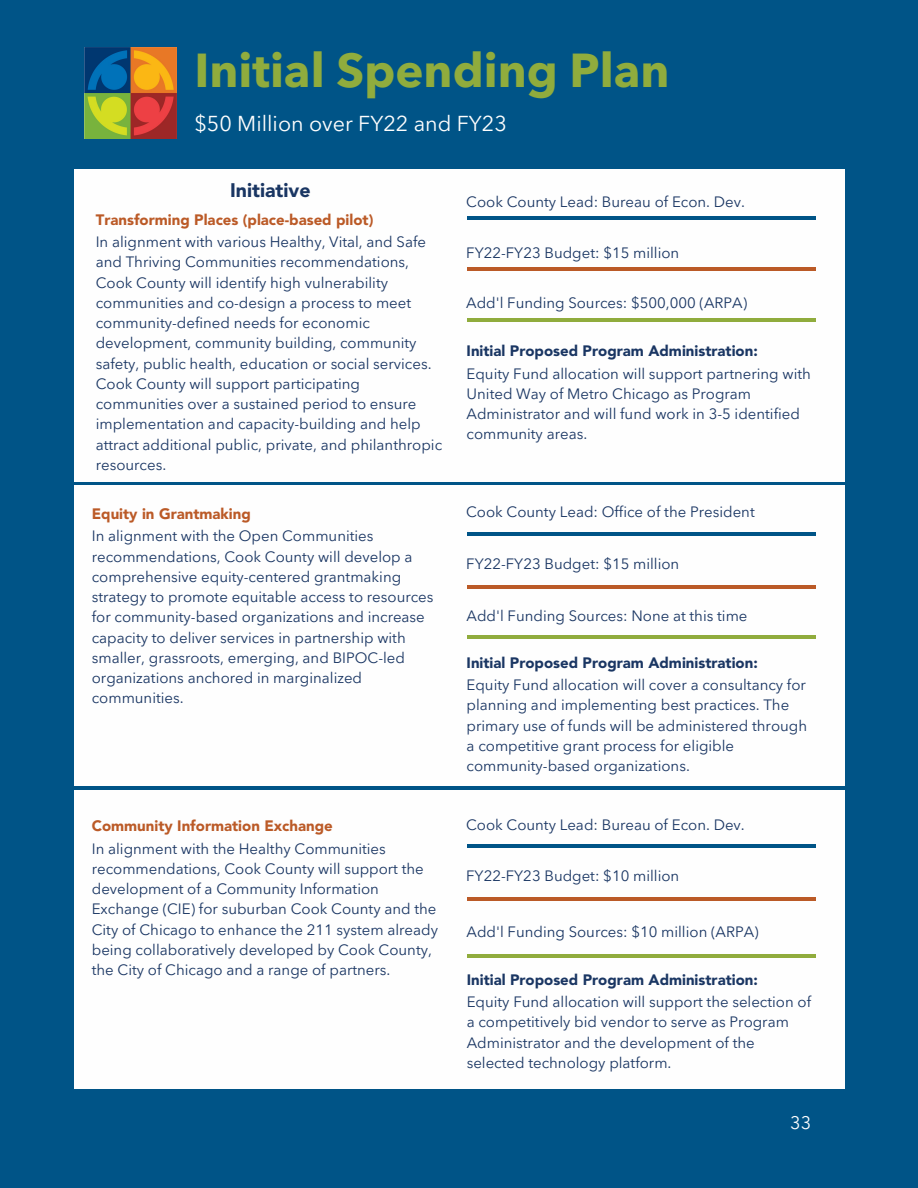
<style>
.page{position:relative;width:918px;height:1188px;background:#005487}
.page>*{position:absolute;margin:0;border:0;box-sizing:border-box;transform-origin:0 0}
.t1{font:700 47.25px "Avenir Next LT Pro";color:#90ac3d}
.t2{font:21.6px "Avenir Next LT Pro";color:#fefefe}
.t3{font:900 19.5px "Avenir LT Std";color:#1a3663}
.t4{font:18px "Avenir Next LT Pro";color:#fff}
.t5{font:15px/20.2px "Avenir Next LT Pro";color:#1a3663}
.t6{font:900 15px "Avenir LT Std";color:#1a3663}
.t7{font:900 15px "Avenir LT Std";color:#bb5a27}
</style>
<div class="page">
<img style="left:85px;top:47px;width:91px;height:92px">
<div style="left:74px;top:169px;width:770px;height:313px;background:#fefefe"></div>
<hr style="left:467px;top:216px;width:349px;height:4px;background:#005487">
<hr style="left:467px;top:267px;width:349px;height:4px;background:#bb5a27">
<hr style="left:467px;top:318px;width:349px;height:3px;background:#90ac3d">
<div style="left:74px;top:486px;width:770px;height:300px;background:#fefefe"></div>
<hr style="left:467px;top:532px;width:349px;height:4px;background:#005487">
<hr style="left:467px;top:585px;width:349px;height:3px;background:#bb5a27">
<hr style="left:467px;top:636px;width:349px;height:3px;background:#90ac3d">
<div style="left:74px;top:791px;width:770px;height:298px;background:#fefefe"></div>
<hr style="left:467px;top:844px;width:349px;height:3px;background:#005487">
<hr style="left:467px;top:897px;width:349px;height:3px;background:#bb5a27">
<hr style="left:467px;top:955px;width:349px;height:3px;background:#90ac3d">
<h1 class="t1" style="left:194px;top:52px;width:477px">Initial Spending Plan</h1>
<h2 class="t2" style="left:194px;top:110px;width:314px">$50 Million over FY22 and FY23</h2>
<h3 class="t3" style="left:230px;top:182px;width:82px">Initiative</h3>
<p class="t7" style="left:96px;top:213px;width:279px">Transforming Places (place-based pilot)</p>
<p class="t5" style="left:96px;top:232px;width:348px">In alignment with various Healthy, Vital, and Safe and Thriving Communities recommendations, Cook County will identify high vulnerability communities and co-design a process to meet community-defined needs for economic development, community building, community safety, public health, education or social services.<br>Cook County will support participating communities over a sustained period to ensure implementation and capacity-building and help attract additional public, private, and philanthropic resources.</p>
<p class="t7" style="left:92px;top:508px;width:161px">Equity in Grantmaking</p>
<p class="t5" style="left:92px;top:526px;width:343px">In alignment with the Open Communities recommendations, Cook County will develop a comprehensive equity-centered grantmaking strategy to promote equitable access to resources for community-based organizations and increase capacity to deliver services in partnership with smaller, grassroots, emerging, and BIPOC-led organizations anchored in marginalized communities.</p>
<p class="t7" style="left:92px;top:820px;width:242px">Community Information Exchange</p>
<p class="t5" style="left:92px;top:838px;width:348px">In alignment with the Healthy Communities recommendations, Cook County will support the development of a Community Information Exchange (CIE) for suburban Cook County and the City of Chicago to enhance the 211 system already being collaboratively developed by Cook County, the City of Chicago and a range of partners.</p>
<p class="t5" style="left:466px;top:191px;width:280px">Cook County Lead: Bureau of Econ. Dev.</p>
<p class="t5" style="left:466px;top:242px;width:215px">FY22-FY23 Budget: $15 million</p>
<p class="t5" style="left:466px;top:293px;width:282px">Add'l Funding Sources: $500,000 (ARPA)</p>
<p class="t6" style="left:467px;top:345px;width:293px">Initial Proposed Program Administration:</p>
<p class="t5" style="left:467px;top:363px;width:346px">Equity Fund allocation will support partnering with United Way of Metro Chicago as Program Administrator and will fund work in 3-5 identified community areas.</p>
<p class="t5" style="left:466px;top:502px;width:290px">Cook County Lead: Office of the President</p>
<p class="t5" style="left:466px;top:553px;width:215px">FY22-FY23 Budget: $15 million</p>
<p class="t5" style="left:467px;top:605px;width:282px">Add'l Funding Sources: None at this time</p>
<p class="t6" style="left:467px;top:656px;width:293px">Initial Proposed Program Administration:</p>
<p class="t5" style="left:467px;top:675px;width:342px">Equity Fund allocation will cover a consultancy for planning and implementing best practices. The primary use of funds will be administered through a competitive grant process for eligible community-based organizations.</p>
<p class="t5" style="left:466px;top:814px;width:280px">Cook County Lead: Bureau of Econ. Dev.</p>
<p class="t5" style="left:466px;top:865px;width:215px">FY22-FY23 Budget: $10 million</p>
<p class="t5" style="left:467px;top:922px;width:294px">Add'l Funding Sources: $10 million (ARPA)</p>
<p class="t6" style="left:467px;top:973px;width:293px">Initial Proposed Program Administration:</p>
<p class="t5" style="left:467px;top:992px;width:346px">Equity Fund allocation will support the selection of a competitively bid vendor to serve as Program Administrator and the development of the selected technology platform.</p>
<p class="t4" style="left:790px;top:1115px;width:22px">33</p>
</div>
